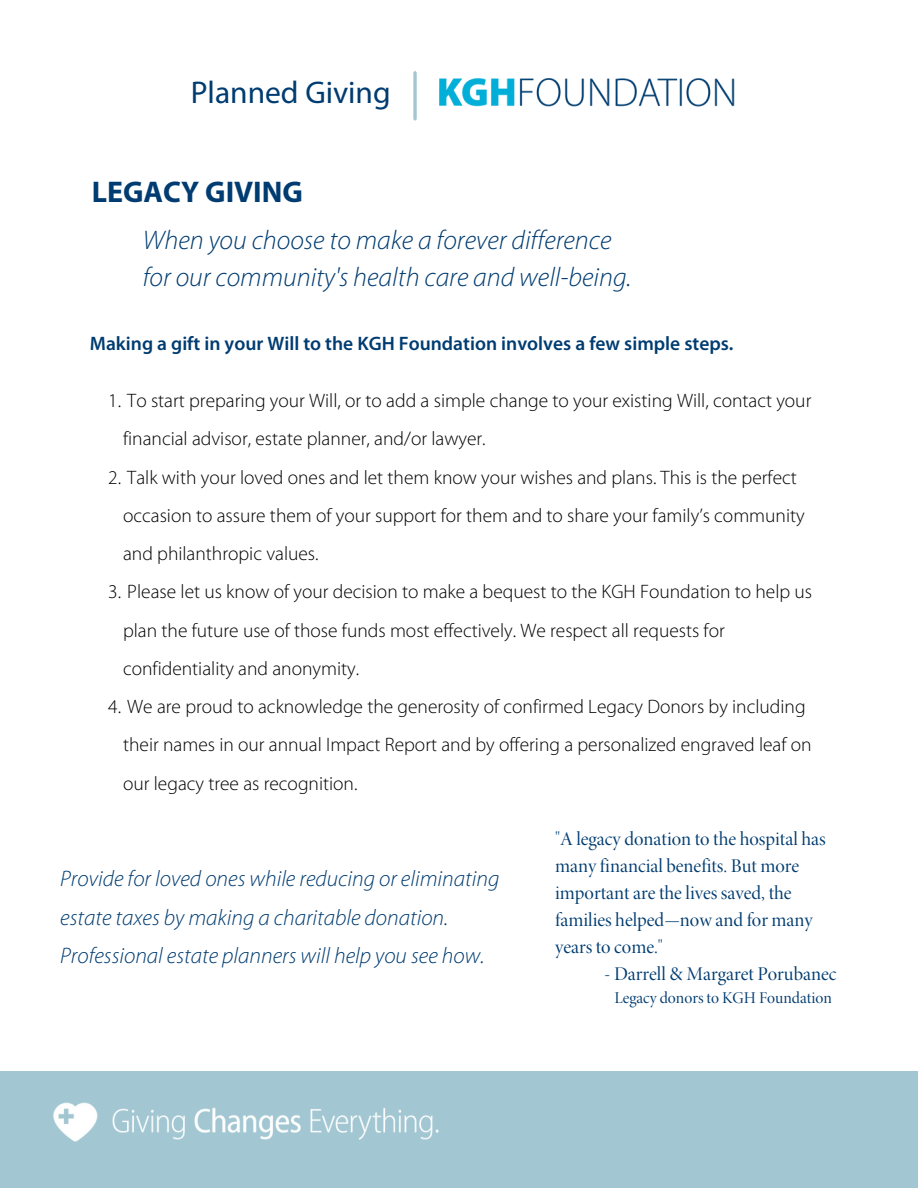
<style>
.page{position:relative;width:918px;height:1188px;background:#fff}
.page>*{position:absolute;margin:0;border:0;box-sizing:border-box;transform-origin:0 0}
.t1{font:31.5px "Myriad Pro";color:#003c71}
.t2{font:700 30px "Myriad Pro";color:#003c71}
.t3{font:italic 300 27px/37.2px "Myriad Pro";color:#003c71}
.t4{font:italic 300 22.5px/38.2px "Myriad Pro";color:#003c71}
.t5{font:300 19.5px/38.2px "Myriad Pro";color:#000}
.t6{font:19.5px/27px "Minion Pro Disp";color:#003c71}
.t7{font:600 19.5px "Myriad Pro";color:#003c71}
.t8{font:16.5px "Minion Pro Disp";color:#003c71}
</style>
<div class="page">
<div style="left:0;top:1071px;width:918px;height:117px;background:#a3c7d2"></div>
<svg style="left:413px;top:73px;width:4px;height:46px"></svg>
<img style="left:54px;top:1102px;width:384px;height:39px">
<img style="left:439px;top:78px;width:296px;height:28px">
<h1 class="t1" style="left:191px;top:80px;width:201px">Planned Giving</h1>
<h2 class="t2" style="left:92px;top:180px;width:213px">LEGACY GIVING</h2>
<h3 class="t3" style="left:143px;top:223px;width:490px">When you choose to make a forever difference for our community's health care and well-being.</h3>
<p class="t7" style="left:90px;top:335px;width:645px">Making a gift in your Will to the KGH Foundation involves a few simple steps.</p>
<p class="t5" style="left:123px;top:383px;width:690px;text-indent:-15px">1. To start preparing your Will, or to add a simple change to your existing Will, contact your financial advisor, estate planner, and/or lawyer.</p>
<p class="t5" style="left:123px;top:459px;width:683px;text-indent:-15px">2. Talk with your loved ones and let them know your wishes and plans. This is the perfect occasion to assure them of your support for them and to share your family’s community and philanthropic values.</p>
<p class="t5" style="left:123px;top:574px;width:691px;text-indent:-15px">3. Please let us know of your decision to make a bequest to the KGH Foundation to help us plan the future use of those funds most effectively. We respect all requests for confidentiality and anonymity.</p>
<p class="t5" style="left:123px;top:689px;width:690px;text-indent:-15px">4. We are proud to acknowledge the generosity of confirmed Legacy Donors by including their names in our annual Impact Report and by offering a personalized engraved leaf on our legacy tree as recognition.</p>
<p class="t4" style="left:60px;top:862px;width:441px">Provide for loved ones while reducing or eliminating estate taxes by making a charitable donation.<br>Professional estate planners will help you see how.</p>
<p class="t6" style="left:555px;top:827px;width:272px">"A legacy donation to the hospital has many financial benefits. But more important are the lives saved, the families helped—now and for many years to come."</p>
<p class="t6" style="left:604px;top:962px;width:234px">- Darrell &amp; Margaret Porubanec</p>
<p class="t8" style="left:614px;top:991px;width:219px">Legacy donors to KGH Foundation</p>
</div>
